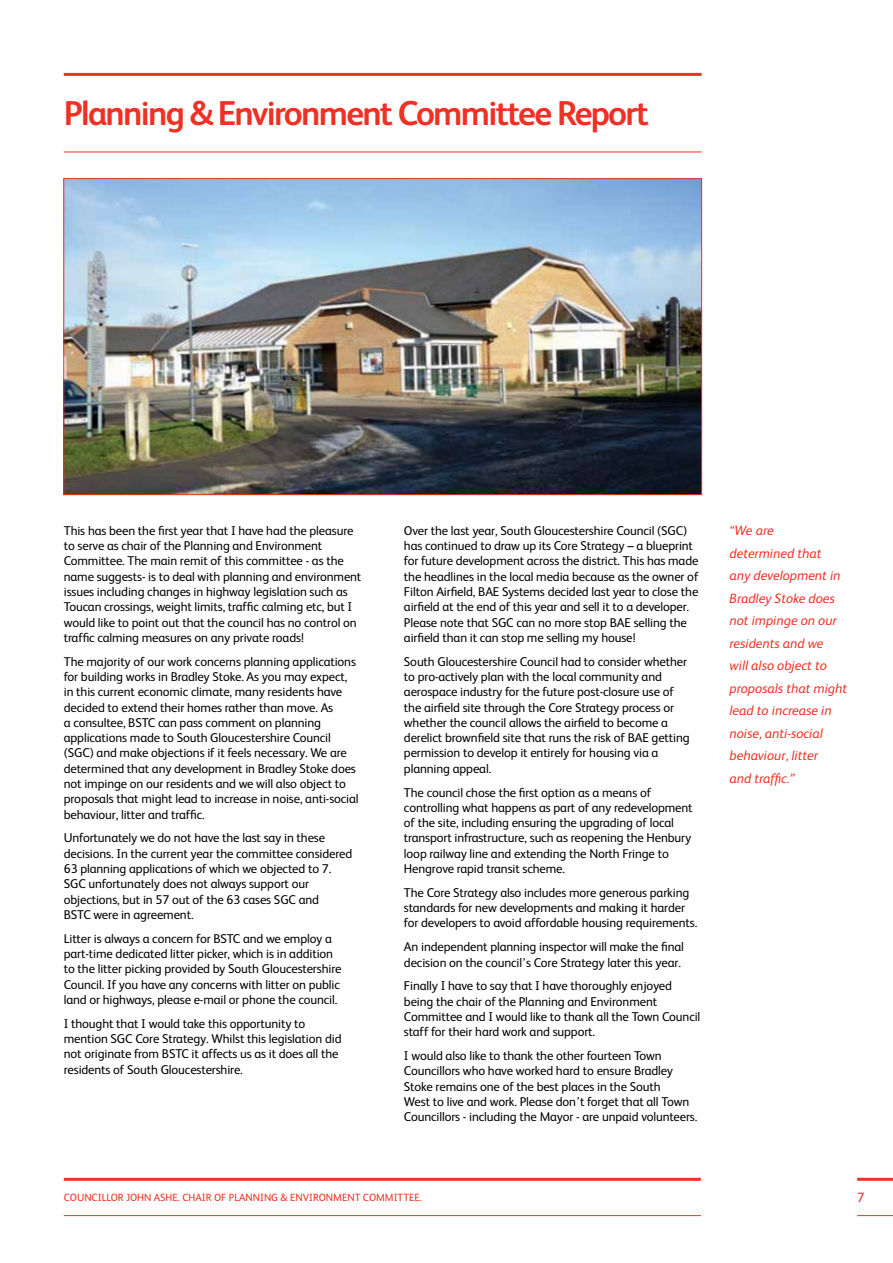
<style>
.page{position:relative;width:893px;height:1263px;background:#fff}
.page>*{position:absolute;margin:0;border:0;box-sizing:border-box;transform-origin:0 0}
.t1{font:700 34.5px "FS Albert";letter-spacing:-.05em;color:#ee3124}
.t2{font:italic 13.5px/22.5px "FS Albert";color:#ee3124}
.t3{font:13.5px "FS Albert";color:#ee3124}
.t4{font:12.75px/15.3px "FS Albert";letter-spacing:-.01em;color:#000}
.t5{font:10.5px "FS Albert";color:#ee3124}
</style>
<div class="page">
<hr style="left:64px;top:73px;width:638px;height:3px;background:#ee3124">
<hr style="left:64px;top:152px;width:638px;height:1px;background:#ee3124">
<hr style="left:64px;top:1178px;width:637px;height:3px;background:#ee3124">
<hr style="left:64px;top:1215px;width:637px;height:1px;background:#ee3124">
<hr style="left:857px;top:1178px;width:36px;height:3px;background:#ee3124">
<hr style="left:857px;top:1215px;width:36px;height:1px;background:#ee3124">
<img style="left:65px;top:180px;width:635px;height:313px">
<h1 class="t1" style="left:64px;top:94px;width:587px">Planning &amp; Environment Committee Report</h1>
<p class="t4" style="left:64px;top:523px;width:299px">This has been the first year that I have had the pleasure to serve as chair of the Planning and Environment Committee. The main remit of this committee - as the name suggests- is to deal with planning and environment issues including changes in highway legislation such as Toucan crossings, weight limits, traffic calming etc, but I would like to point out that the council has no control on traffic calming measures on any private roads!</p>
<p class="t4" style="left:64px;top:653px;width:296px">The majority of our work concerns planning applications for building works in Bradley Stoke. As you may expect, in this current economic climate, many residents have decided to extend their homes rather than move. As<br>a consultee, BSTC can pass comment on planning applications made to South Gloucestershire Council (SGC) and make objections if it feels necessary. We are determined that any development in Bradley Stoke does not impinge on our residents and we will also object to proposals that might lead to increase in noise, anti-social behaviour, litter and traffic.</p>
<p class="t4" style="left:64px;top:830px;width:290px">Unfortunately we do not have the last say in these decisions. In the current year the committee considered 63 planning applications of which we objected to 7.<br>SGC unfortunately does not always support our objections, but in 57 out of the 63 cases SGC and<br>BSTC were in agreement.</p>
<p class="t4" style="left:64px;top:931px;width:279px">Litter is always a concern for BSTC and we employ a part-time dedicated litter picker, which is in addition to the litter picking provided by South Gloucestershire Council. If you have any concerns with litter on public land or highways, please e-mail or phone the council.</p>
<p class="t4" style="left:64px;top:1016px;width:279px">I thought that I would take this opportunity to mention SGC Core Strategy. Whilst this legislation did not originate from BSTC it affects us as it does all the residents of South Gloucestershire.</p>
<p class="t4" style="left:404px;top:523px;width:296px">Over the last year, South Gloucestershire Council (SGC) has continued to draw up its Core Strategy – a blueprint for future development across the district. This has made the headlines in the local media because as the owner of Filton Airfield, BAE Systems decided last year to close the airfield at the end of this year and sell it to a developer.<br>Please note that SGC can no more stop BAE selling the airfield than it can stop me selling my house!</p>
<p class="t4" style="left:404px;top:653px;width:287px">South Gloucestershire Council had to consider whether to pro-actively plan with the local community and aerospace industry for the future post-closure use of the airfield site through the Core Strategy process or whether the council allows the airfield to become a derelict brownfield site that runs the risk of BAE getting permission to develop it entirely for housing via a planning appeal.</p>
<p class="t4" style="left:404px;top:784px;width:290px">The council chose the first option as a means of controlling what happens as part of any redevelopment of the site, including ensuring the upgrading of local transport infrastructure, such as reopening the Henbury loop railway line and extending the North Fringe to Hengrove rapid transit scheme.</p>
<p class="t4" style="left:404px;top:885px;width:295px">The Core Strategy also includes more generous parking standards for new developments and making it harder for developers to avoid affordable housing requirements.</p>
<p class="t4" style="left:404px;top:939px;width:282px">An independent planning inspector will make the final decision on the council’s Core Strategy later this year.</p>
<p class="t4" style="left:404px;top:978px;width:298px">Finally I have to say that I have thoroughly enjoyed being the chair of the Planning and Environment Committee and I would like to thank all the Town Council staff for their hard work and support.</p>
<p class="t4" style="left:404px;top:1048px;width:295px">I would also like to thank the other fourteen Town Councillors who have worked hard to ensure Bradley Stoke remains one of the best places in the South<br>West to live and work. Please don’t forget that all Town Councillors - including the Mayor - are unpaid volunteers.</p>
<p class="t2" style="left:729px;top:519px;width:119px">“We are<br>determined that<br>any development in<br>Bradley Stoke does not impinge on our residents and we<br>will also object to proposals that might lead to increase in noise, anti-social behaviour, litter<br>and traffic.”</p>
<p class="t5" style="left:64px;top:1191px;width:139px">Councillor John Ashe. Chair</p>
<p class="t5" style="left:214px;top:1191px;width:170px">of Planning &amp; Environment Committ</p>
<p class="t5" style="left:409px;top:1191px;width:14px">ee.</p>
<p class="t3" style="left:857px;top:1190px;width:9px">7</p>
</div>
